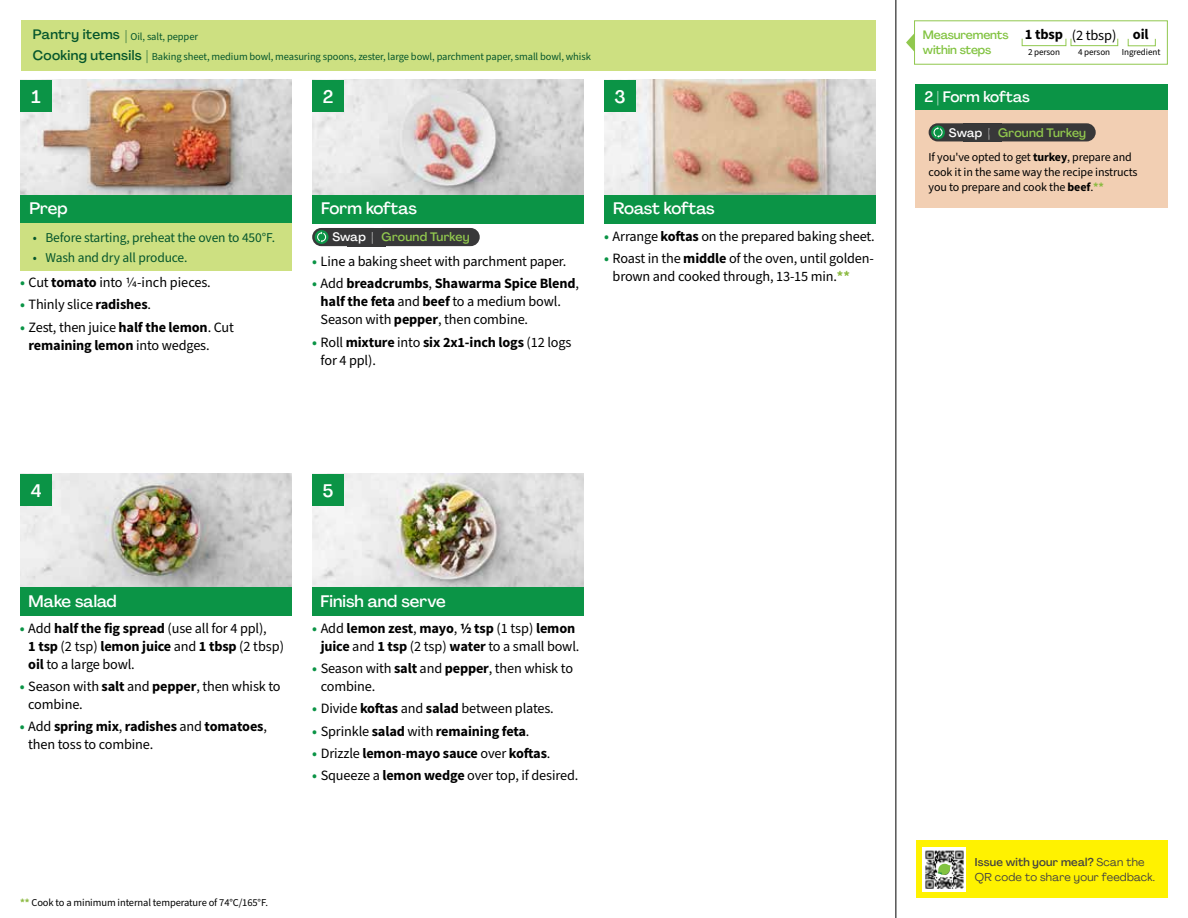
<style>
.page{position:relative;width:1188px;height:918px;background:#fff}
.page>*{position:absolute;margin:0;border:0;box-sizing:border-box;transform-origin:0 0}
.t1{font:500 18px "Agrandir";color:#fff}
.t2{font:500 16.5px "Agrandir";color:#fff}
.t3{font:500 16.5px "Agrandir";letter-spacing:-.02em;color:#fff}
.t4{font:500 15px "Agrandir";letter-spacing:-.015em;color:#fff}
.t5{font:700 14.4px "Source Sans Pro";letter-spacing:-.01em;color:#000}
.t6{font:14.25px/18px "Source Sans Pro";letter-spacing:-.01em;color:#000}
.t7{font:700 14.25px/18px "Source Sans Pro";letter-spacing:-.01em;color:#000}
.t8{font:13.5px "Source Sans Pro";letter-spacing:-.01em;color:#05562c}
.t9{font:500 13.5px "Agrandir";letter-spacing:.025em;color:#05562c}
.t10{font:500 12.15px "Agrandir";letter-spacing:.015em;color:#91c84e}
.t11{font:12px/15px "Source Sans Pro";letter-spacing:-.01em;color:#000}
.t12{font:500 12px/15.8px "Agrandir";letter-spacing:-.01em;color:#82c341}
.t13{font:11.25px/15px "Agrandir";letter-spacing:.02em;color:#414042}
.t14{font:10.5px "Source Sans Pro";letter-spacing:-.01em;color:#05562c}
.t15{font:10.5px "Source Sans Pro";letter-spacing:-.01em;color:#000}
.t16{font:9.15px "Source Sans Pro";letter-spacing:-.01em;color:#000}
.s1{font-family:"Agrandir";font-weight:500;font-size:13.5px}
.s2{font-weight:700;color:#0b9446}
.s3{font-weight:700}
.s4{color:#fff}
.s5{color:#0b9446}
.s6{font-weight:400}
.s7{font-weight:700;color:#8cba42}
.s8{font-weight:500}
</style>
<div class="page">
<img style="left:20px;top:474px;width:272px;height:113px">
<img style="left:312px;top:474px;width:272px;height:113px">
<img style="left:20px;top:80px;width:272px;height:115px">
<img style="left:312px;top:80px;width:272px;height:115px">
<img style="left:604px;top:80px;width:272px;height:115px">
<div style="left:312px;top:195px;width:272px;height:29px;background:#0b9446"></div>
<div style="left:20px;top:195px;width:272px;height:29px;background:#0b9446"></div>
<div style="left:20px;top:587px;width:272px;height:29px;background:#0b9446"></div>
<div style="left:312px;top:587px;width:272px;height:29px;background:#0b9446"></div>
<div style="left:604px;top:195px;width:272px;height:29px;background:#0b9446"></div>
<div style="left:21px;top:20px;width:855px;height:51px;background:#cde081"></div>
<div style="left:20px;top:224px;width:272px;height:47px;background:#cde081"></div>
<hr style="left:896px;top:0;width:1px;height:918px;background:#000">
<div style="left:20px;top:474px;width:32px;height:32px;background:#0b9446"></div>
<div style="left:20px;top:80px;width:32px;height:32px;background:#0b9446"></div>
<div style="left:312px;top:474px;width:32px;height:32px;background:#0b9446"></div>
<div style="left:312px;top:80px;width:32px;height:32px;background:#0b9446"></div>
<div style="left:604px;top:80px;width:32px;height:32px;background:#0b9446"></div>
<div style="left:914px;top:20px;width:254px;height:45px;border:1px solid #91c84e"></div>
<div style="left:1022px;top:38px;width:44px;height:8px;border:1px solid #91c84e"></div>
<div style="left:1071px;top:38px;width:47px;height:8px;border:1px solid #91c84e"></div>
<div style="left:1128px;top:38px;width:28px;height:8px;border:1px solid #91c84e"></div>
<svg style="left:906px;top:33px;width:9px;height:19px"></svg>
<div style="left:916px;top:110px;width:252px;height:98px;background:#f2cfb3"></div>
<div style="left:916px;top:84px;width:252px;height:26px;background:#0b9446"></div>
<div style="left:347px;top:228px;width:38px;height:18px;background:#383839"></div>
<div style="left:312px;top:228px;width:71px;height:18px;background:#383839;border-radius:9px"></div>
<svg style="left:315px;top:230px;width:14px;height:14px"></svg>
<svg style="left:317px;top:232px;width:9px;height:11px"></svg>
<div style="left:373px;top:228px;width:107px;height:18px;background:#383839;border-radius:9px"></div>
<div style="left:964px;top:123px;width:38px;height:18px;background:#383839"></div>
<div style="left:929px;top:123px;width:70px;height:18px;background:#383839;border-radius:9px"></div>
<svg style="left:931px;top:125px;width:14px;height:14px"></svg>
<svg style="left:934px;top:127px;width:9px;height:11px"></svg>
<div style="left:989px;top:123px;width:107px;height:18px;background:#383839;border-radius:9px"></div>
<div style="left:916px;top:840px;width:252px;height:58px;background:#fff200"></div>
<img style="left:923px;top:847px;width:43px;height:45px">
<svg style="left:938px;top:864px;width:13px;height:11px"></svg>
<p class="t14" style="left:33px;top:30px;width:167px"><span class="s1">Pantry items |</span> Oil, salt, pepper</p>
<p class="t9" style="left:33px;top:47px;width:110px">Cooking utensils</p>
<p class="t14" style="left:146px;top:50px;width:446px"><span class="s1">|</span> Baking sheet, medium bowl, measuring spoons, zester, large bowl, parchment paper, small bowl, whisk</p>
<p class="t1" style="left:32px;top:86px;width:11px">1</p>
<p class="t1" style="left:323px;top:86px;width:12px">2</p>
<p class="t1" style="left:614px;top:85px;width:13px">3</p>
<p class="t2" style="left:29px;top:198px;width:40px">Prep</p>
<p class="t8" style="left:33px;top:229px;width:244px">• Before starting, preheat the oven to 450°F.</p>
<p class="t8" style="left:33px;top:249px;width:156px">• Wash and dry all produce.</p>
<p class="t6" style="left:20px;top:274px;width:192px"><span class="s2">•</span> Cut <span class="s3">tomato</span> into 1/4-inch pieces.</p>
<p class="t6" style="left:20px;top:296px;width:133px"><span class="s2">•</span> Thinly slice <span class="s3">radishes</span>.</p>
<p class="t6" style="left:29px;top:318px;width:207px;text-indent:-9px"><span class="s2">•</span> Zest, then juice <span class="s3">half the lemon</span>. Cut <span class="s3">remaining lemon</span> into wedges.</p>
<p class="t2" style="left:321px;top:198px;width:97px">Form koftas</p>
<p class="t3" style="left:613px;top:198px;width:103px">Roast koftas</p>
<p class="t10" style="left:332px;top:230px;width:139px"><span class="s4">Swap |</span> Ground Turkey</p>
<p class="t6" style="left:312px;top:253px;width:256px"><span class="s2">•</span> Line a baking sheet with parchment paper.</p>
<p class="t7" style="left:321px;top:275px;width:260px;text-indent:-9px"><span class="s5">•</span> <span class="s6">Add</span> breadcrumbs<span class="s6">,</span> Shawarma Spice Blend<span class="s6">, </span>half the feta <span class="s6">and</span> beef <span class="s6">to a medium bowl.<br>Season with</span> pepper<span class="s6">, then combine.</span></p>
<p class="t6" style="left:321px;top:333px;width:252px;text-indent:-9px"><span class="s2">•</span> Roll <span class="s3">mixture</span> into <span class="s3">six 2x1-inch logs</span> (12 logs for 4 ppl).</p>
<p class="t6" style="left:604px;top:227px;width:272px"><span class="s2">•</span> Arrange <span class="s3">koftas</span> on the prepared baking sheet.</p>
<p class="t6" style="left:613px;top:250px;width:263px;text-indent:-9px"><span class="s2">•</span> Roast in the <span class="s3">middle</span> of the oven, until golden&shy;brown and cooked through, 13-15 min.<span class="s7">**</span></p>
<p class="t1" style="left:31px;top:479px;width:12px">4</p>
<p class="t1" style="left:323px;top:479px;width:12px">5</p>
<p class="t2" style="left:29px;top:591px;width:90px">Make salad</p>
<p class="t2" style="left:321px;top:591px;width:127px">Finish and serve</p>
<p class="t6" style="left:28px;top:620px;width:257px;text-indent:-9px"><span class="s2">•</span> Add <span class="s3">half the fig spread</span> (use all for 4 ppl),<br><span class="s3">1 tsp</span> (2 tsp) <span class="s3">lemon juice</span> and <span class="s3">1 tbsp</span> (2 tbsp) <span class="s3">oil</span> to a large bowl.</p>
<p class="t6" style="left:28px;top:678px;width:254px;text-indent:-9px"><span class="s2">•</span> Season with <span class="s3">salt</span> and <span class="s3">pepper</span>, then whisk to combine.</p>
<p class="t6" style="left:28px;top:718px;width:240px;text-indent:-9px"><span class="s2">•</span> Add <span class="s3">spring mix</span>, <span class="s3">radishes</span> and <span class="s3">tomatoes</span>, then toss to combine.</p>
<p class="t7" style="left:312px;top:620px;width:269px;text-align:center"><span class="s5">•</span> <span class="s6">Add</span> lemon zest<span class="s6">,</span> mayo<span class="s6">,</span> 1/2 tsp <span class="s6">(1 tsp)</span> lemon juice <span class="s6">and</span> 1 tsp <span class="s6">(2 tsp)</span> water <span class="s6">to a small bowl.</span></p>
<p class="t6" style="left:321px;top:660px;width:254px;text-indent:-9px"><span class="s2">•</span> Season with <span class="s3">salt</span> and <span class="s3">pepper</span>, then whisk to combine.</p>
<p class="t6" style="left:312px;top:700px;width:243px"><span class="s2">•</span> Divide <span class="s3">koftas</span> and <span class="s3">salad</span> between plates.</p>
<p class="t7" style="left:312px;top:722px;width:219px"><span class="s5">•</span> <span class="s6">Sprinkle</span> salad <span class="s6">with</span> remaining feta<span class="s6">.</span></p>
<p class="t7" style="left:312px;top:745px;width:240px"><span class="s5">•</span> <span class="s6">Drizzle</span> lemon<span class="s6">-</span>mayo sauce <span class="s6">over</span> koftas<span class="s6">.</span></p>
<p class="t6" style="left:312px;top:767px;width:268px"><span class="s2">•</span> Squeeze a <span class="s3">lemon wedge</span> over top, if desired.</p>
<p class="t15" style="left:20px;top:895px;width:249px"><span class="s7">**</span> Cook to a minimum internal temperature of 74°C/165°F.</p>
<p class="t12" style="left:923px;top:26px;width:87px">Measurements within steps</p>
<p class="t5" style="left:1025px;top:25px;width:125px">1 tbsp <span class="s6">(2 tbsp)</span> oil</p>
<p class="t16" style="left:1028px;top:46px;width:34px">2 person</p>
<p class="t16" style="left:1078px;top:46px;width:34px">4 person</p>
<p class="t16" style="left:1122px;top:46px;width:40px">Ingredient</p>
<p class="t4" style="left:924px;top:88px;width:107px">2 | Form koftas</p>
<p class="t10" style="left:949px;top:125px;width:139px"><span class="s4">Swap |</span> Ground Turkey</p>
<p class="t11" style="left:929px;top:150px;width:211px">If you've opted to get <span class="s3">turkey</span>, prepare and cook it in the same way the recipe instructs you to prepare and cook the <span class="s3">beef</span>.<span class="s7">**</span></p>
<p class="t13" style="left:975px;top:855px;width:182px"><span class="s8">Issue with your meal?</span> Scan the<br>QR code to share your feedback.</p>
</div>
